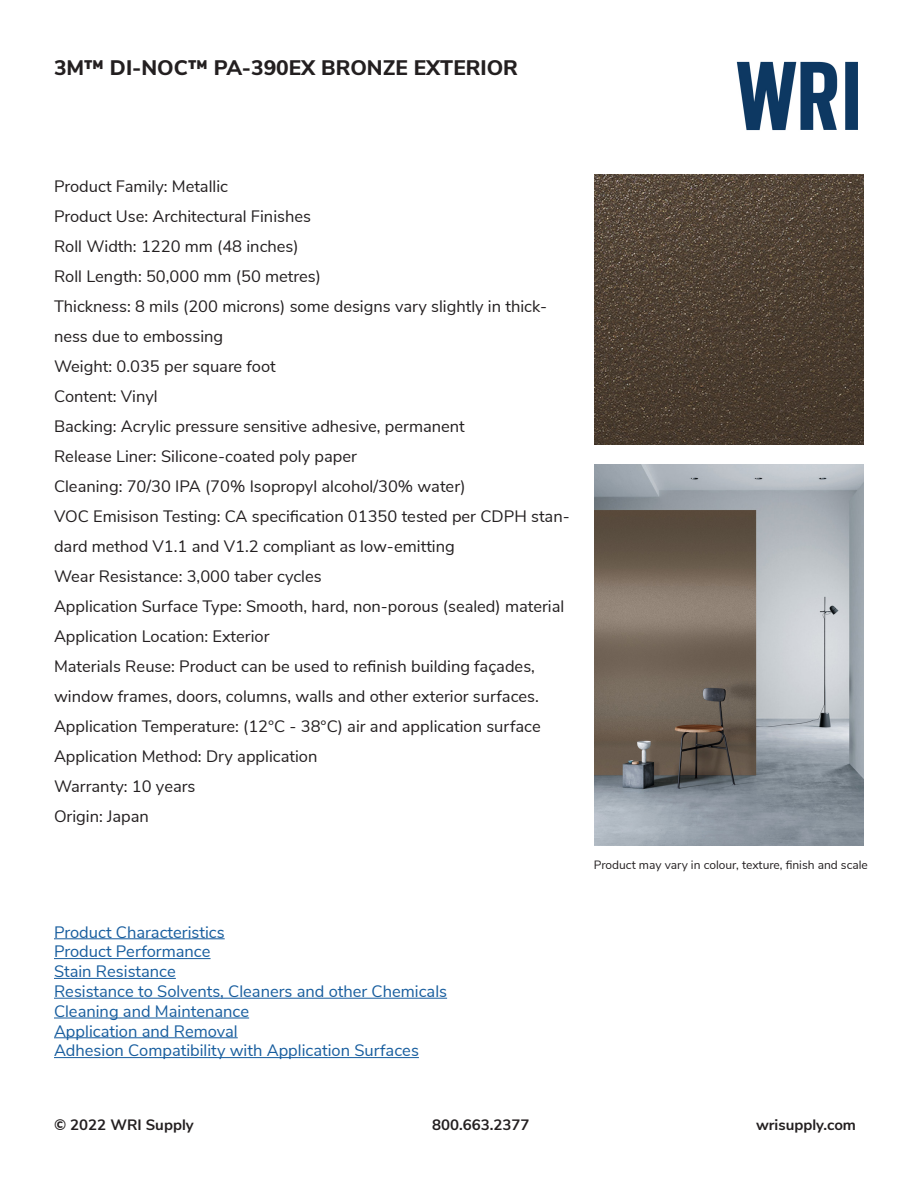
<style>
.page{position:relative;width:918px;height:1188px;background:#fff}
.page>*{position:absolute;margin:0;border:0;box-sizing:border-box;transform-origin:0 0}
.t1{font:800 21px "Nunito Sans";color:#231f20}
.t2{font:16.5px/30px "Nunito Sans";color:#231f20}
.t3{font:16.5px "Nunito Sans";color:#175d9e}
.t4{font:700 15px "Nunito Sans";color:#231f20}
.t5{font:12px "Nunito Sans";color:#231f20}
</style>
<div class="page">
<hr style="left:54px;top:938px;width:171px;height:1px;background:#175d9e">
<hr style="left:54px;top:958px;width:157px;height:1px;background:#175d9e">
<hr style="left:54px;top:978px;width:122px;height:1px;background:#175d9e">
<hr style="left:54px;top:998px;width:393px;height:1px;background:#175d9e">
<hr style="left:54px;top:1018px;width:195px;height:1px;background:#175d9e">
<hr style="left:54px;top:1037px;width:184px;height:1px;background:#175d9e">
<hr style="left:54px;top:1057px;width:365px;height:1px;background:#175d9e">
<img style="left:594px;top:175px;width:270px;height:270px">
<img style="left:594px;top:464px;width:270px;height:382px">
<img style="left:736px;top:61px;width:122px;height:70px">
<p class="t1" style="left:54px;top:53px;width:466px">3M™ DI-NOC™ PA-390EX BRONZE EXTERIOR</p>
<p class="t2" style="left:54px;top:170px;width:176px">Product Family: Metallic</p>
<p class="t2" style="left:54px;top:200px;width:259px">Product Use: Architectural Finishes</p>
<p class="t2" style="left:54px;top:230px;width:246px">Roll Width: 1220 mm (48 inches)</p>
<p class="t2" style="left:54px;top:260px;width:268px">Roll Length: 50,000 mm (50 metres)</p>
<p class="t2" style="left:54px;top:290px;width:495px">Thickness: 8 mils (200 microns) some designs vary slightly in thick&shy;ness due to embossing</p>
<p class="t2" style="left:54px;top:350px;width:223px">Weight: 0.035 per square foot</p>
<p class="t2" style="left:54px;top:380px;width:105px">Content: Vinyl</p>
<p class="t2" style="left:54px;top:410px;width:412px">Backing: Acrylic pressure sensitive adhesive, permanent</p>
<p class="t2" style="left:54px;top:440px;width:305px">Release Liner: Silicone-coated poly paper</p>
<p class="t2" style="left:54px;top:470px;width:413px">Cleaning: 70/30 IPA (70% Isopropyl alcohol/30% water)</p>
<p class="t2" style="left:54px;top:500px;width:517px">VOC Emisison Testing: CA specification 01350 tested per CDPH stan&shy;dard method V1.1 and V1.2 compliant as low-emitting</p>
<p class="t2" style="left:54px;top:560px;width:269px">Wear Resistance: 3,000 taber cycles</p>
<p class="t2" style="left:54px;top:590px;width:512px">Application Surface Type: Smooth, hard, non-porous (sealed) material</p>
<p class="t2" style="left:54px;top:620px;width:217px">Application Location: Exterior</p>
<p class="t2" style="left:54px;top:650px;width:486px">Materials Reuse: Product can be used to refinish building façades, window frames, doors, columns, walls and other exterior surfaces.</p>
<p class="t2" style="left:54px;top:710px;width:488px">Application Temperature: (12°C - 38°C) air and application surface</p>
<p class="t2" style="left:54px;top:740px;width:265px">Application Method: Dry application</p>
<p class="t2" style="left:54px;top:770px;width:143px">Warranty: 10 years</p>
<p class="t2" style="left:54px;top:800px;width:97px">Origin: Japan</p>
<p class="t3" style="left:54px;top:920px;width:172px">Product Characteristics</p>
<p class="t3" style="left:54px;top:940px;width:158px">Product Performance</p>
<p class="t3" style="left:54px;top:959px;width:123px">Stain Resistance</p>
<p class="t3" style="left:54px;top:979px;width:395px">Resistance to Solvents, Cleaners and other Chemicals</p>
<p class="t3" style="left:54px;top:999px;width:197px">Cleaning and Maintenance</p>
<p class="t3" style="left:54px;top:1019px;width:185px">Application and Removal</p>
<p class="t3" style="left:54px;top:1039px;width:366px">Adhesion Compatibility with Application Surfaces</p>
<p class="t5" style="left:594px;top:856px;width:276px">Product may vary in colour, texture, finish and scale</p>
<p class="t4" style="left:54px;top:1114px;width:141px">© 2022 WRI Supply</p>
<p class="t4" style="left:432px;top:1114px;width:99px">800.663.2377</p>
<p class="t4" style="left:756px;top:1114px;width:102px">wrisupply.com</p>
</div>
